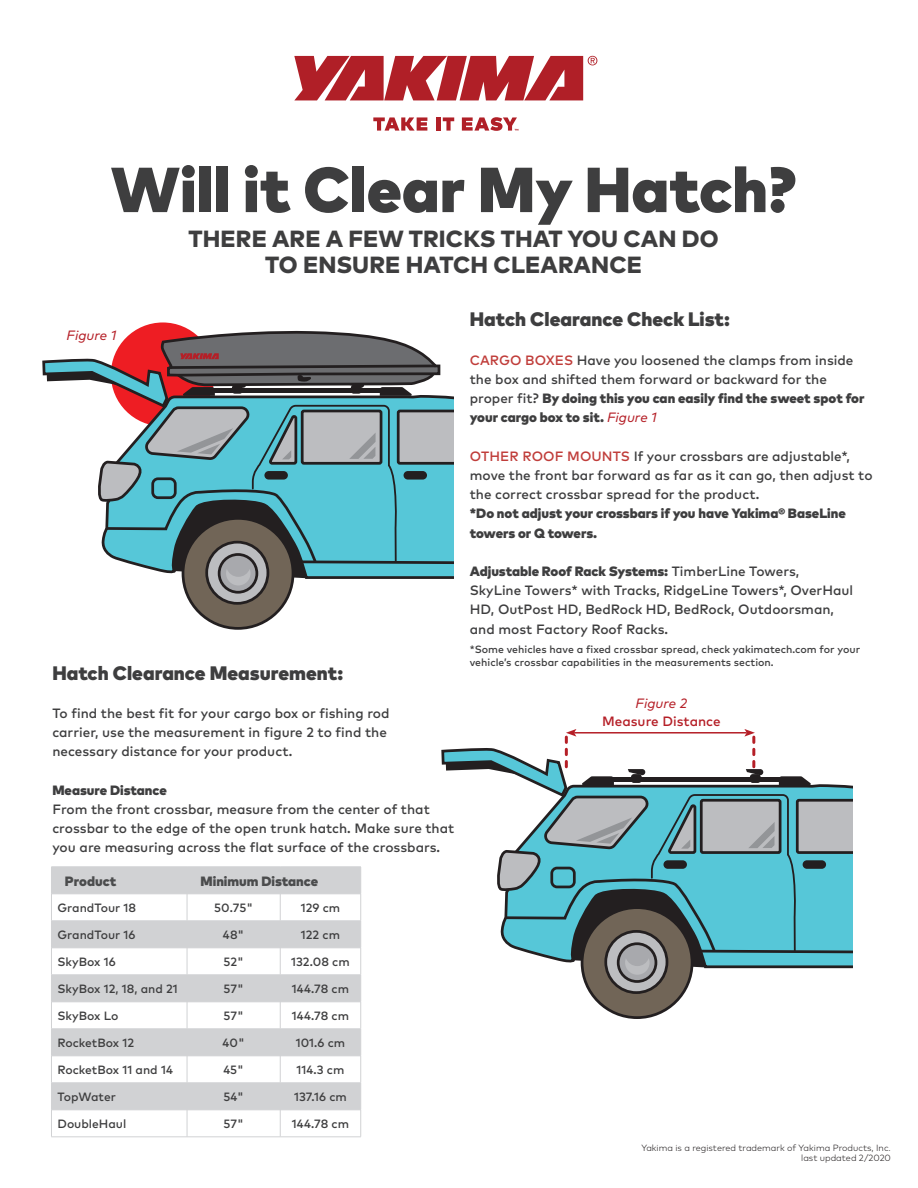
<style>
.page{position:relative;width:918px;height:1188px;background:#fff}
.page>*{position:absolute;margin:0;border:0;box-sizing:border-box;transform-origin:0 0}
.t1{font:900 63.45px "Mark OT";color:#3e3e3f}
.t2{font:800 23.4px "Mark OT";letter-spacing:.005em;color:#3e3e3f}
.t3{font:900 19.5px "Mark OT";color:#3e3e3f}
.t4{font:500 13.5px/19.2px "Mark OT";color:#3e3e3f}
.t5{font:900 13.5px/19.2px "Mark OT";color:#3e3e3f}
.t6{font:900 13.5px "Mark OT";color:#4b4c4d}
.t7{font:500 13.5px "Mark OT";color:#b51f27}
.t8{font:italic 13.5px "Mark OT";color:#b51f27}
.t9{font:500 12px "Mark OT";color:#3e3e3f}
.t10{font:500 10.5px/13.2px "Mark OT";color:#3e3e3f}
.t11{font:300 9px "Mark OT";color:#231f20}
.s1{color:#c03d3a}
.s2{font-weight:900}
.s3{font-weight:400;font-style:italic;color:#b51f27}
</style>
<div class="page">
<svg style="left:294px;top:56px;width:303px;height:44px"></svg>
<svg style="left:373px;top:117px;width:54px;height:14px"></svg>
<hr style="left:436px;top:117px;width:4px;height:14px;background:#b01f27">
<svg style="left:443px;top:117px;width:11px;height:14px"></svg>
<svg style="left:462px;top:117px;width:56px;height:14px"></svg>
<svg style="left:42px;top:322px;width:411px;height:308px"></svg>
<svg style="left:441px;top:729px;width:411px;height:290px"></svg>
<svg style="left:52px;top:868px;width:308px;height:242px;fill:#d1d2d4"></svg>
<hr style="left:51px;top:867px;width:136px;height:1px;background:#d1d2d4">
<hr style="left:51px;top:894px;width:136px;height:1px;background:#d1d2d4">
<hr style="left:187px;top:894px;width:93px;height:1px;background:#d1d2d4">
<hr style="left:280px;top:894px;width:81px;height:1px;background:#d1d2d4">
<hr style="left:51px;top:921px;width:136px;height:1px;background:#d1d2d4">
<hr style="left:187px;top:921px;width:93px;height:1px;background:#d1d2d4">
<hr style="left:280px;top:921px;width:81px;height:1px;background:#d1d2d4">
<hr style="left:51px;top:948px;width:136px;height:1px;background:#d1d2d4">
<hr style="left:187px;top:948px;width:93px;height:1px;background:#d1d2d4">
<hr style="left:280px;top:948px;width:81px;height:1px;background:#d1d2d4">
<hr style="left:51px;top:975px;width:136px;height:1px;background:#d1d2d4">
<hr style="left:187px;top:975px;width:93px;height:1px;background:#d1d2d4">
<hr style="left:280px;top:975px;width:81px;height:1px;background:#d1d2d4">
<hr style="left:51px;top:1002px;width:136px;height:1px;background:#d1d2d4">
<hr style="left:187px;top:1002px;width:93px;height:1px;background:#d1d2d4">
<hr style="left:280px;top:1002px;width:81px;height:1px;background:#d1d2d4">
<hr style="left:51px;top:1029px;width:136px;height:1px;background:#d1d2d4">
<hr style="left:187px;top:1029px;width:93px;height:1px;background:#d1d2d4">
<hr style="left:280px;top:1029px;width:81px;height:1px;background:#d1d2d4">
<hr style="left:51px;top:1056px;width:136px;height:1px;background:#d1d2d4">
<hr style="left:187px;top:1056px;width:93px;height:1px;background:#d1d2d4">
<hr style="left:280px;top:1056px;width:81px;height:1px;background:#d1d2d4">
<hr style="left:51px;top:1083px;width:136px;height:1px;background:#d1d2d4">
<hr style="left:187px;top:1083px;width:93px;height:1px;background:#d1d2d4">
<hr style="left:280px;top:1083px;width:81px;height:1px;background:#d1d2d4">
<hr style="left:51px;top:1110px;width:136px;height:1px;background:#d1d2d4">
<svg style="left:51px;top:868px;width:1px;height:269px"></svg>
<hr style="left:187px;top:1110px;width:93px;height:1px;background:#d1d2d4">
<svg style="left:187px;top:868px;width:1px;height:269px"></svg>
<hr style="left:280px;top:1110px;width:81px;height:1px;background:#d1d2d4">
<svg style="left:280px;top:895px;width:1px;height:242px"></svg>
<hr style="left:51px;top:1137px;width:136px;height:1px;background:#d1d2d4">
<hr style="left:187px;top:1137px;width:93px;height:1px;background:#d1d2d4">
<hr style="left:280px;top:1137px;width:81px;height:1px;background:#d1d2d4">
<hr style="left:187px;top:867px;width:93px;height:1px;background:#d1d2d4">
<hr style="left:280px;top:867px;width:81px;height:1px;background:#d1d2d4">
<svg style="left:360px;top:868px;width:1px;height:269px"></svg>
<p class="t1" style="left:111px;top:148px;width:687px">Will it Clear My Hatch?</p>
<p class="t2" style="left:189px;top:223px;width:531px">THERE ARE A FEW TRICKS THAT YOU CAN DO</p>
<p class="t2" style="left:265px;top:249px;width:379px">TO ENSURE HATCH CLEARANCE</p>
<p class="t3" style="left:470px;top:307px;width:262px">Hatch Clearance Check List:</p>
<p class="t4" style="left:470px;top:350px;width:396px"><span class="s1">CARGO BOXES</span> Have you loosened the clamps from inside the box and shifted them forward or backward for the proper fit? <span class="s2">By doing this you can easily find the sweet spot for your cargo box to sit.</span> <span class="s3">Figure 1</span></p>
<p class="t4" style="left:470px;top:446px;width:404px"><span class="s1">OTHER ROOF MOUNTS</span> If your crossbars are adjustable*, move the front bar forward as far as it can go, then adjust to the correct crossbar spread for the product.</p>
<p class="t5" style="left:470px;top:504px;width:378px">*Do not adjust your crossbars if you have Yakima® BaseLine towers or Q towers.</p>
<p class="t4" style="left:470px;top:561px;width:385px"><span class="s2">Adjustable Roof Rack Systems:</span> TimberLine Towers, SkyLine Towers* with Tracks, RidgeLine Towers*, OverHaul HD, OutPost HD, BedRock HD, BedRock, Outdoorsman, and most Factory Roof Racks.</p>
<p class="t10" style="left:470px;top:642px;width:392px">*Some vehicles have a fixed crossbar spread, check yakimatech.com for your vehicle’s crossbar capabilities in the measurements section.</p>
<p class="t3" style="left:52px;top:660px;width:292px">Hatch Clearance Measurement:</p>
<p class="t4" style="left:52px;top:703px;width:339px">To find the best fit for your cargo box or fishing rod carrier, use the measurement in figure 2 to find the</p>
<p class="t4" style="left:52px;top:742px;width:242px">necessary distance for your product.</p>
<p class="t5" style="left:52px;top:780px;width:116px">Measure Distance</p>
<p class="t4" style="left:52px;top:799px;width:403px">From the front crossbar, measure from the center of that crossbar to the edge of the open trunk hatch. Make sure that you are measuring across the flat surface of the crossbars.</p>
<p class="t8" style="left:67px;top:327px;width:51px">Figure 1</p>
<p class="t8" style="left:636px;top:694px;width:53px">Figure 2</p>
<p class="t7" style="left:602px;top:713px;width:120px">Measure Distance</p>
<p class="t6" style="left:65px;top:872px;width:53px">Product</p>
<p class="t6" style="left:201px;top:872px;width:119px">Minimum Distance</p>
<p class="t9" style="left:57px;top:900px;width:80px">GrandTour 18</p>
<p class="t9" style="left:214px;top:900px;width:40px">50.75"</p>
<p class="t9" style="left:301px;top:900px;width:41px">129 cm</p>
<p class="t9" style="left:57px;top:927px;width:80px">GrandTour 16</p>
<p class="t9" style="left:223px;top:927px;width:23px">48"</p>
<p class="t9" style="left:301px;top:927px;width:41px">122 cm</p>
<p class="t9" style="left:57px;top:954px;width:60px">SkyBox 16</p>
<p class="t9" style="left:223px;top:954px;width:22px">52"</p>
<p class="t9" style="left:291px;top:954px;width:60px">132.08 cm</p>
<p class="t9" style="left:57px;top:981px;width:122px">SkyBox 12, 18, and 21</p>
<p class="t9" style="left:224px;top:981px;width:22px">57"</p>
<p class="t9" style="left:292px;top:981px;width:59px">144.78 cm</p>
<p class="t9" style="left:57px;top:1008px;width:63px">SkyBox Lo</p>
<p class="t9" style="left:224px;top:1008px;width:22px">57"</p>
<p class="t9" style="left:292px;top:1008px;width:59px">144.78 cm</p>
<p class="t9" style="left:57px;top:1035px;width:78px">RocketBox 12</p>
<p class="t9" style="left:223px;top:1035px;width:24px">40"</p>
<p class="t9" style="left:296px;top:1035px;width:51px">101.6 cm</p>
<p class="t9" style="left:57px;top:1062px;width:117px">RocketBox 11 and 14</p>
<p class="t9" style="left:223px;top:1062px;width:22px">45"</p>
<p class="t9" style="left:297px;top:1062px;width:49px">114.3 cm</p>
<p class="t9" style="left:57px;top:1089px;width:60px">TopWater</p>
<p class="t9" style="left:223px;top:1089px;width:22px">54"</p>
<p class="t9" style="left:294px;top:1089px;width:54px">137.16 cm</p>
<p class="t9" style="left:57px;top:1116px;width:70px">DoubleHaul</p>
<p class="t9" style="left:224px;top:1116px;width:22px">57"</p>
<p class="t9" style="left:292px;top:1116px;width:59px">144.78 cm</p>
<p class="t11" style="left:641px;top:1142px;width:251px">Yakima is a registered trademark of Yakima Products, Inc.</p>
<p class="t11" style="left:801px;top:1152px;width:91px">last updated 2/2020</p>
</div>
